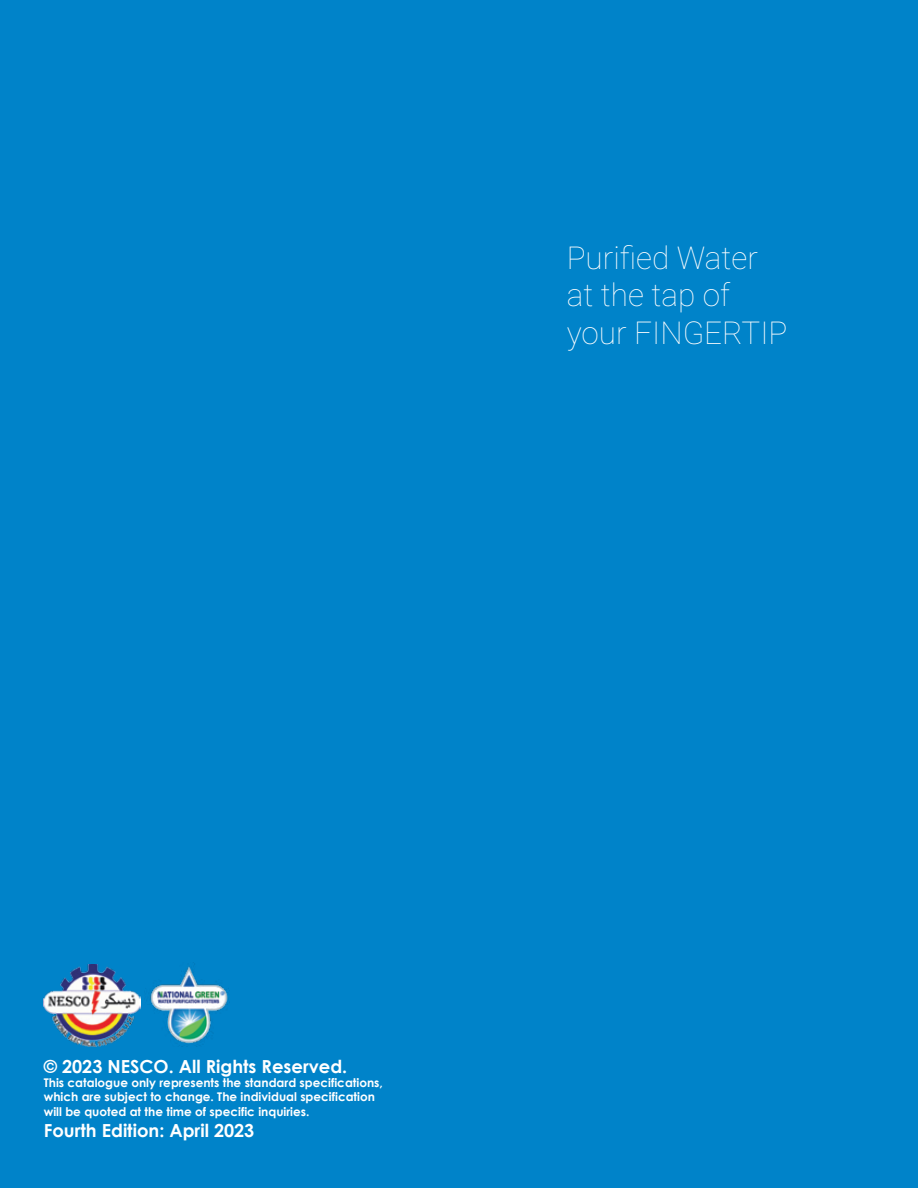
<style>
.page{position:relative;width:918px;height:1188px;background:#0083c9}
.page>*{position:absolute;margin:0;border:0;box-sizing:border-box;transform-origin:0 0}
.t1{font:100 31.5px/37.8px "Roboto";color:#fff}
.t2{font:700 18px "Century Gothic";color:#fff}
.t3{font:700 12px/14.4px "Century Gothic";color:#fff}
</style>
<div class="page">
<img style="left:44px;top:965px;width:96px;height:82px">
<img style="left:150px;top:963px;width:78px;height:84px">
<h1 class="t1" style="left:567px;top:237px;width:222px">Purified Water at the tap of your FINGERTIP</h1>
<h2 class="t2" style="left:44px;top:1052px;width:305px">© 2023 NESCO. All Rights Reserved.</h2>
<p class="t3" style="left:44px;top:1075px;width:341px">This catalogue only represents the standard specifications, which are subject to change. The individual specification will be quoted at the time of specific inquiries.</p>
<h2 class="t2" style="left:44px;top:1117px;width:212px">Fourth Edition: April 2023</h2>
</div>
